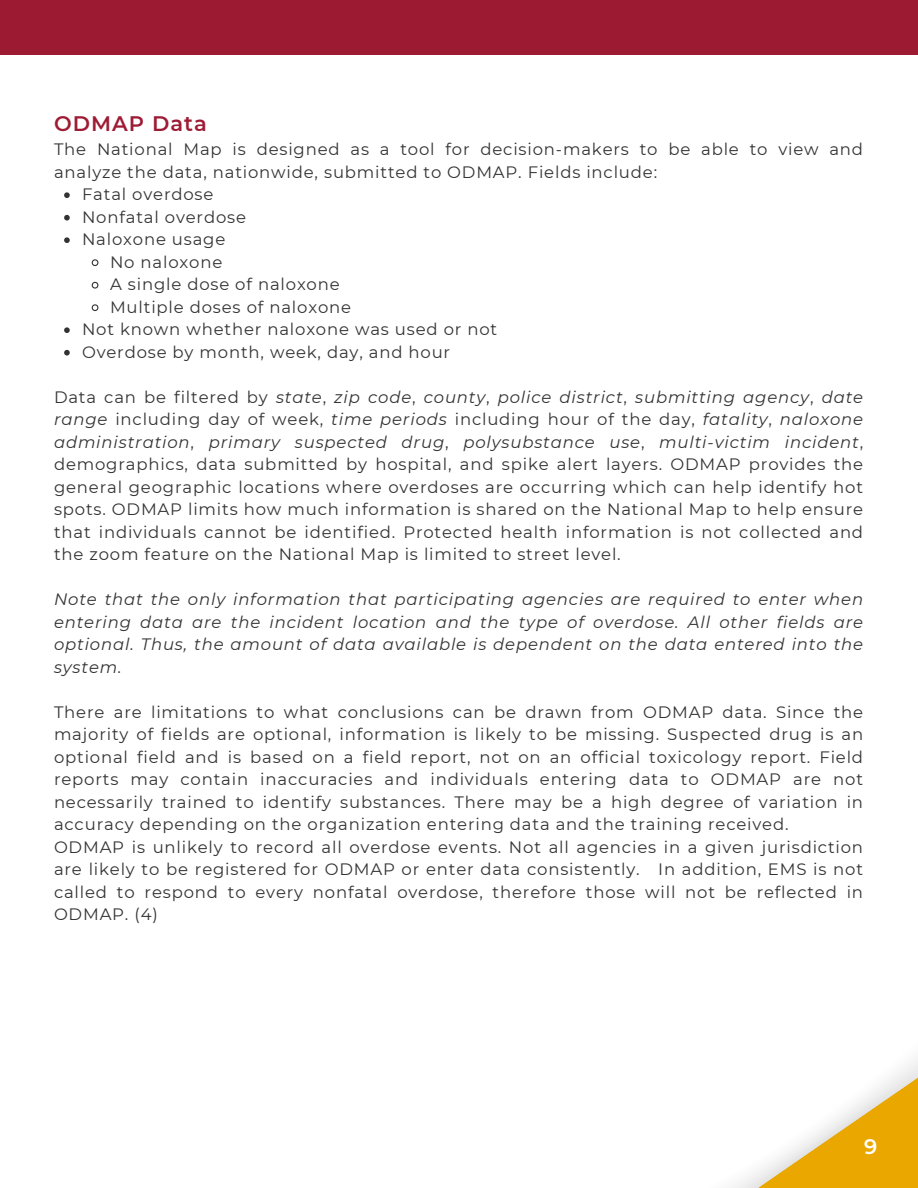
<style>
.page{position:relative;width:918px;height:1188px;background:#fff}
.page>*{position:absolute;margin:0;border:0;box-sizing:border-box;transform-origin:0 0}
.t1{font:600 21px "Montserrat";letter-spacing:.05em;color:#9e1b34}
.t2{font:600 21px "Montserrat";color:#fff}
.t3{font:16.5px/22.5px "Montserrat";letter-spacing:.05em;color:#333}
.t4{font:italic 16.5px/22.5px "Montserrat";letter-spacing:.05em;color:#333;text-align:justify}
.s1{font-style:italic}
</style>
<div class="page">
<div style="left:0;top:0;width:918px;height:55px;background:#9d1a33"></div>
<svg style="left:64px;top:192px;width:6px;height:6px"></svg>
<svg style="left:64px;top:215px;width:6px;height:6px"></svg>
<svg style="left:64px;top:237px;width:6px;height:6px"></svg>
<svg style="left:91px;top:259px;width:8px;height:7px"></svg>
<svg style="left:91px;top:281px;width:8px;height:8px"></svg>
<svg style="left:91px;top:304px;width:8px;height:7px"></svg>
<svg style="left:64px;top:327px;width:6px;height:6px"></svg>
<svg style="left:64px;top:350px;width:6px;height:6px"></svg>
<svg style="left:732px;top:1059px;width:186px;height:129px"></svg>
<p class="t1" style="left:54px;top:110px;width:154px">ODMAP Data</p>
<p class="t3" style="left:54px;top:138px;width:811px">The National Map is designed as a tool for decision-makers to be able to view and analyze the data, nationwide, submitted to ODMAP. Fields include:</p>
<h1 class="t3" style="left:82px;top:183px;width:133px">Fatal overdose</h1>
<p class="t3" style="left:82px;top:206px;width:165px">Nonfatal overdose</p>
<p class="t3" style="left:82px;top:228px;width:145px">Naloxone usage</p>
<p class="t3" style="left:110px;top:251px;width:114px">No naloxone</p>
<p class="t3" style="left:110px;top:273px;width:231px">A single dose of naloxone</p>
<p class="t3" style="left:110px;top:296px;width:243px">Multiple doses of naloxone</p>
<p class="t3" style="left:82px;top:318px;width:417px">Not known whether naloxone was used or not</p>
<p class="t3" style="left:82px;top:341px;width:370px">Overdose by month, week, day, and hour</p>
<p class="t3" style="left:54px;top:386px;width:811px;text-align:justify">Data can be filtered by <span class="s1">state</span>, <span class="s1">zip code</span>, <span class="s1">county</span>, <span class="s1">police district</span>, <span class="s1">submitting agency</span>, <span class="s1">date range</span> including day of week, <span class="s1">time periods</span> including hour of the day, <span class="s1">fatality</span>, <span class="s1">naloxone administration</span>, <span class="s1">primary suspected drug</span>, <span class="s1">polysubstance use</span>, <span class="s1">multi-victim incident</span>, demographics, data submitted by hospital, and spike alert layers. ODMAP provides the general geographic locations where overdoses are occurring which can help identify hot spots. ODMAP limits how much information is shared on the National Map to help ensure that individuals cannot be identified. Protected health information is not collected and the zoom feature on the National Map is limited to street level.</p>
<h1 class="t4" style="left:54px;top:588px;width:811px">Note that the only information that participating agencies are required to enter when entering data are the incident location and the type of overdose. All other fields are optional. Thus, the amount of data available is dependent on the data entered into the system.</h1>
<h1 class="t3" style="left:54px;top:701px;width:811px">There are limitations to what conclusions can be drawn from ODMAP data. Since the majority of fields are optional, information is likely to be missing. Suspected drug is an optional field and is based on a field report, not on an official toxicology report. Field reports may contain inaccuracies and individuals entering data to ODMAP are not necessarily trained to identify substances. There may be a high degree of variation in accuracy depending on the organization entering data and the training received.<br>ODMAP is unlikely to record all overdose events. Not all agencies in a given jurisdiction are likely to be registered for ODMAP or enter data consistently. In addition, EMS is not called to respond to every nonfatal overdose, therefore those will not be reflected in ODMAP. (4)</h1>
<h1 class="t2" style="left:864px;top:1133px;width:15px">9</h1>
</div>
